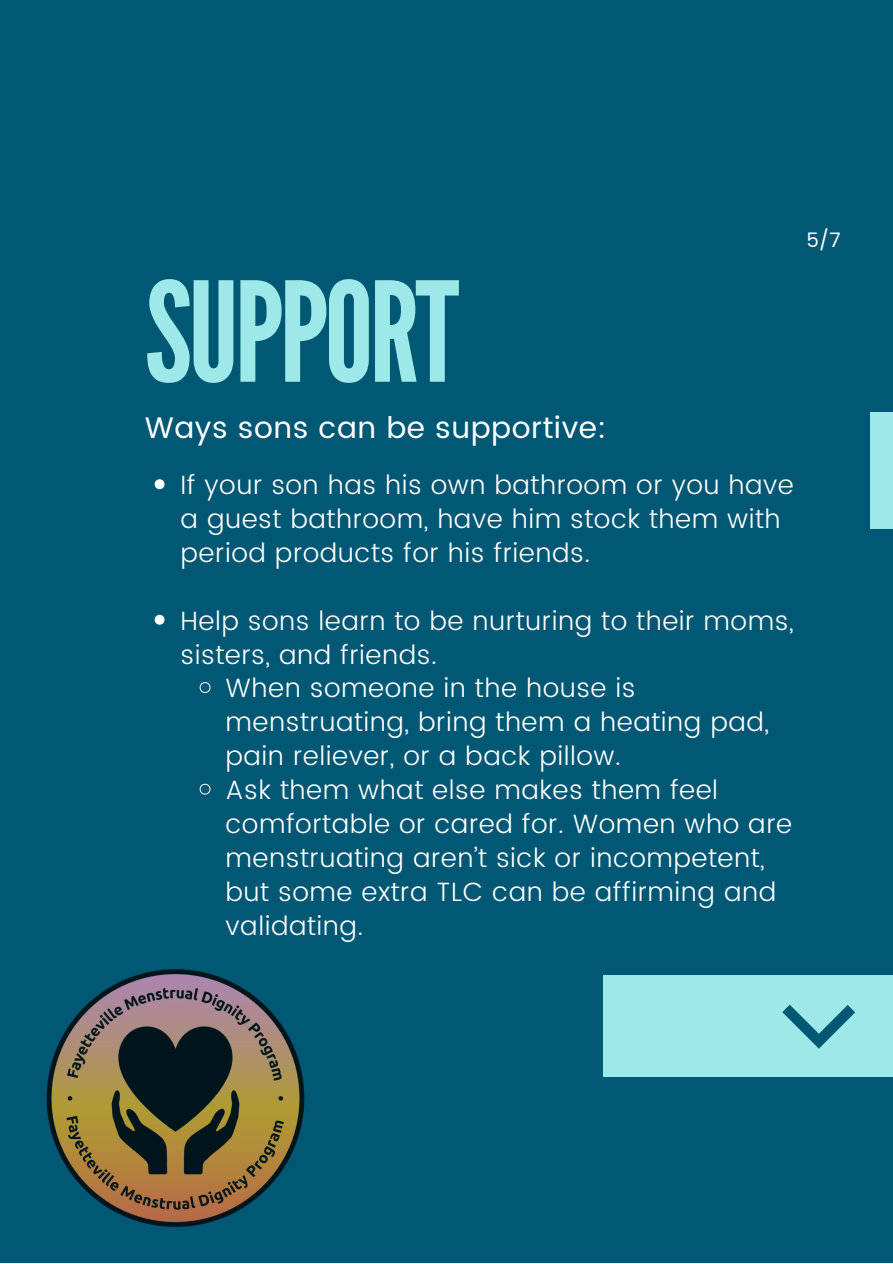
<style>
.page{position:relative;width:893px;height:1264px;background:#fff}
.page>*{position:absolute;margin:0;border:0;box-sizing:border-box;transform-origin:0 0}
.t1{font:138.15px "League Gothic";letter-spacing:-.03em;color:#9de8e8}
.t2{font:29.7px "Poppins";letter-spacing:.02em;color:#fff}
.t3{font:300 26.4px/33.9px "Poppins";letter-spacing:.02em;color:#fff}
.t4{font:19.8px "Poppins";color:#fff}
</style>
<div class="page">
<div style="left:0;top:0;width:892px;height:1262px;background:#005875"></div>
<div style="left:603px;top:975px;width:289px;height:102px;background:#9de8e8"></div>
<div style="left:870px;top:412px;width:22px;height:117px;background:#9de8e8"></div>
<svg style="left:155px;top:479px;width:9px;height:10px"></svg>
<svg style="left:155px;top:615px;width:9px;height:9px"></svg>
<svg style="left:199px;top:682px;width:12px;height:11px"></svg>
<svg style="left:199px;top:783px;width:12px;height:12px"></svg>
<svg style="left:782px;top:1004px;width:73px;height:44px"></svg>
<img style="left:46px;top:969px;width:259px;height:258px">
<h1 class="t1" style="left:145px;top:252px;width:316px">SUPPORT</h1>
<p class="t2" style="left:145px;top:410px;width:463px">Ways sons can be supportive:</p>
<p class="t3" style="left:180px;top:468px;width:614px">If your son has his own bathroom or you have a guest bathroom, have him stock them with period products for his friends.</p>
<p class="t4" style="left:806px;top:229px;width:36px">5/7</p>
<p class="t3" style="left:180px;top:603px;width:614px">Help sons learn to be nurturing to their moms,</p>
<p class="t3" style="left:180px;top:637px;width:258px">sisters, and friends.</p>
<p class="t3" style="left:225px;top:671px;width:411px">When someone in the house is</p>
<p class="t3" style="left:225px;top:705px;width:545px">menstruating, bring them a heating pad,</p>
<p class="t3" style="left:225px;top:739px;width:396px">pain reliever, or a back pillow.</p>
<p class="t3" style="left:225px;top:773px;width:494px">Ask them what else makes them feel</p>
<p class="t3" style="left:225px;top:807px;width:568px">comfortable or cared for. Women who are</p>
<p class="t3" style="left:225px;top:840px;width:540px">menstruating aren’t sick or incompetent,</p>
<p class="t3" style="left:225px;top:874px;width:552px">but some extra TLC can be affirming and</p>
<p class="t3" style="left:225px;top:908px;width:139px">validating.</p>
</div>
